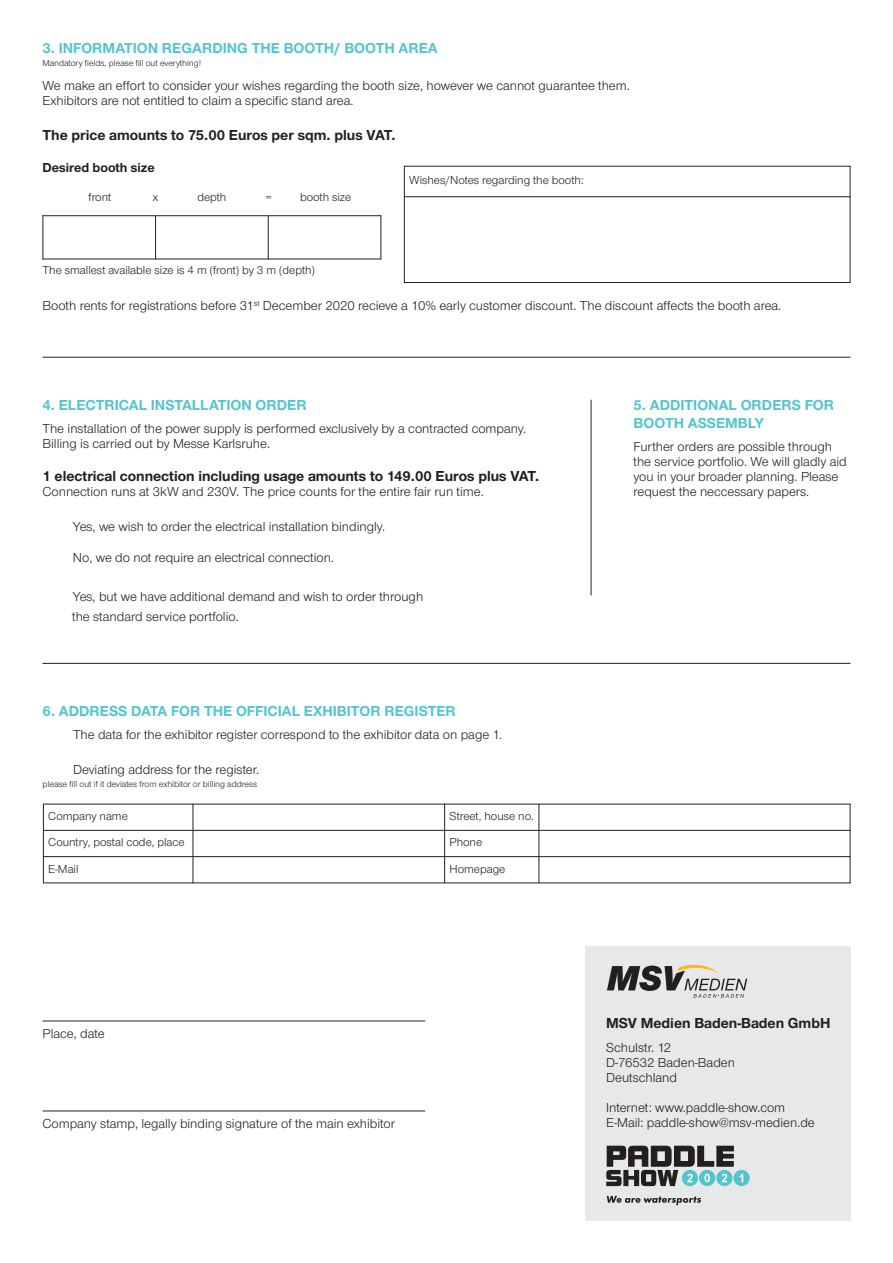
<style>
.page{position:relative;width:893px;height:1263px;background:#fff}
.page>*{position:absolute;margin:0;border:0;box-sizing:border-box;transform-origin:0 0}
.t1{font:700 15px/18px "Nimbus San Nov T";color:#54c5cf}
.t2{font:700 15px "Nimbus San Nov T";color:#231f20}
.t3{font:13.5px/15px "Nimbus San Nov T";color:#231f20}
.t4{font:700 13.5px "Nimbus San Nov T";color:#231f20}
.t5{font:12px "Nimbus San Nov T";color:#231f20}
.t6{font:9px "Nimbus San Nov T";color:#231f20}
</style>
<div class="page">
<div style="left:585px;top:946px;width:265px;height:274px;background:#e7e8e9"></div>
<hr style="left:43px;top:1020px;width:382px;height:1px;background:#231f20">
<hr style="left:43px;top:1110px;width:382px;height:1px;background:#231f20">
<hr style="left:43px;top:215px;width:1px;height:44px;background:#231f20">
<hr style="left:155px;top:215px;width:1px;height:44px;background:#231f20">
<hr style="left:268px;top:215px;width:1px;height:44px;background:#231f20">
<hr style="left:380px;top:215px;width:1px;height:44px;background:#231f20">
<hr style="left:43px;top:215px;width:338px;height:1px;background:#231f20">
<hr style="left:43px;top:259px;width:338px;height:1px;background:#231f20">
<hr style="left:404px;top:166px;width:1px;height:117px;background:#231f20">
<hr style="left:850px;top:166px;width:1px;height:117px;background:#231f20">
<hr style="left:404px;top:166px;width:446px;height:1px;background:#231f20">
<hr style="left:404px;top:196px;width:446px;height:1px;background:#231f20">
<hr style="left:404px;top:282px;width:446px;height:1px;background:#231f20">
<hr style="left:43px;top:804px;width:1px;height:79px;background:#231f20">
<hr style="left:193px;top:804px;width:1px;height:79px;background:#231f20">
<hr style="left:444px;top:804px;width:1px;height:79px;background:#231f20">
<hr style="left:538px;top:804px;width:1px;height:79px;background:#231f20">
<hr style="left:850px;top:804px;width:1px;height:79px;background:#231f20">
<hr style="left:43px;top:804px;width:807px;height:1px;background:#231f20">
<hr style="left:43px;top:830px;width:807px;height:1px;background:#231f20">
<hr style="left:43px;top:856px;width:807px;height:1px;background:#231f20">
<hr style="left:43px;top:882px;width:807px;height:1px;background:#231f20">
<svg style="left:733px;top:1170px;width:17px;height:16px"></svg>
<svg style="left:606px;top:1146px;width:137px;height:40px"></svg>
<svg style="left:607px;top:1196px;width:94px;height:9px"></svg>
<svg style="left:607px;top:965px;width:140px;height:33px"></svg>
<hr style="left:43px;top:357px;width:807px;height:1px;background:#231f20">
<hr style="left:43px;top:663px;width:807px;height:1px;background:#231f20">
<hr style="left:591px;top:400px;width:1px;height:195px;background:#231f20">
<p class="t1" style="left:43px;top:38px;width:397px">3. INFORMATION REGARDING THE BOOTH/ BOOTH AREA</p>
<p class="t6" style="left:43px;top:58px;width:160px">Mandatory fields, please fill out everything!</p>
<p class="t3" style="left:43px;top:77px;width:589px">We make an effort to consider your wishes regarding the booth size, however we cannot guarantee them.<br>Exhibitors are not entitled to claim a specific stand area.</p>
<p class="t2" style="left:43px;top:126px;width:355px">The price amounts to 75.00 Euros per sqm. plus VAT.</p>
<p class="t4" style="left:43px;top:159px;width:114px">Desired booth size</p>
<p class="t5" style="left:89px;top:190px;width:24px">front</p>
<p class="t5" style="left:153px;top:190px;width:7px">x</p>
<p class="t5" style="left:197px;top:190px;width:30px">depth</p>
<p class="t5" style="left:266px;top:190px;width:8px">=</p>
<p class="t5" style="left:300px;top:190px;width:53px">booth size</p>
<p class="t5" style="left:43px;top:263px;width:274px">The smallest available size is 4 m (front) by 3 m (depth)</p>
<p class="t5" style="left:409px;top:173px;width:176px">Wishes/Notes regarding the booth:</p>
<p class="t3" style="left:43px;top:298px;width:740px">Booth rents for registrations before 31<sup>st</sup> December 2020 recieve a 10% early customer discount. The discount affects the booth area.</p>
<p class="t1" style="left:43px;top:396px;width:266px">4. ELECTRICAL INSTALLATION ORDER</p>
<p class="t3" style="left:43px;top:421px;width:485px">The installation of the power supply is performed exclusively by a contracted company.<br>Billing is carried out by Messe Karlsruhe.</p>
<p class="t2" style="left:43px;top:467px;width:498px">1 electrical connection including usage amounts to 149.00 Euros plus VAT.</p>
<p class="t3" style="left:43px;top:484px;width:443px">Connection runs at 3kW and 230V. The price counts for the entire fair run time.</p>
<p class="t3" style="left:73px;top:519px;width:314px">Yes, we wish to order the electrical installation bindingly.</p>
<p class="t3" style="left:73px;top:550px;width:263px">No, we do not require an electrical connection.</p>
<p class="t3" style="left:72px;top:587px;width:352px;line-height:19.5px">Yes, but we have additional demand and wish to order through the standard service portfolio.</p>
<p class="t1" style="left:43px;top:702px;width:415px">6. ADDRESS DATA FOR THE OFFICIAL EXHIBITOR REGISTER</p>
<p class="t3" style="left:73px;top:727px;width:431px">The data for the exhibitor register correspond to the exhibitor data on page 1.</p>
<p class="t3" style="left:73px;top:762px;width:188px">Deviating address for the register.</p>
<p class="t6" style="left:43px;top:779px;width:216px">please fill out if it deviates from exhibitor or billing address</p>
<p class="t5" style="left:48px;top:809px;width:81px">Company name</p>
<p class="t5" style="left:449px;top:809px;width:86px">Street, house no.</p>
<p class="t5" style="left:48px;top:835px;width:138px">Country, postal code, place</p>
<p class="t5" style="left:449px;top:835px;width:34px">Phone</p>
<p class="t5" style="left:48px;top:861px;width:32px">E-Mail</p>
<p class="t5" style="left:449px;top:861px;width:57px">Homepage</p>
<p class="t3" style="left:43px;top:1026px;width:64px">Place, date</p>
<p class="t3" style="left:43px;top:1116px;width:354px">Company stamp, legally binding signature of the main exhibitor</p>
<p class="t1" style="left:634px;top:396px;width:202px">5. ADDITIONAL ORDERS FOR<br>BOOTH ASSEMBLY</p>
<p class="t3" style="left:634px;top:439px;width:215px">Further orders are possible through the service portfolio. We will gladly aid you in your broader planning. Please request the neccessary papers.</p>
<p class="t2" style="left:606px;top:1014px;width:226px">MSV Medien Baden-Baden GmbH</p>
<p class="t3" style="left:606px;top:1039px;width:130px">Schulstr. 12<br>D-76532 Baden-Baden<br>Deutschland</p>
<p class="t3" style="left:606px;top:1099px;width:210px">Internet: www.paddle-show.com<br>E-Mail: paddle-show@msv-medien.de</p>
</div>
